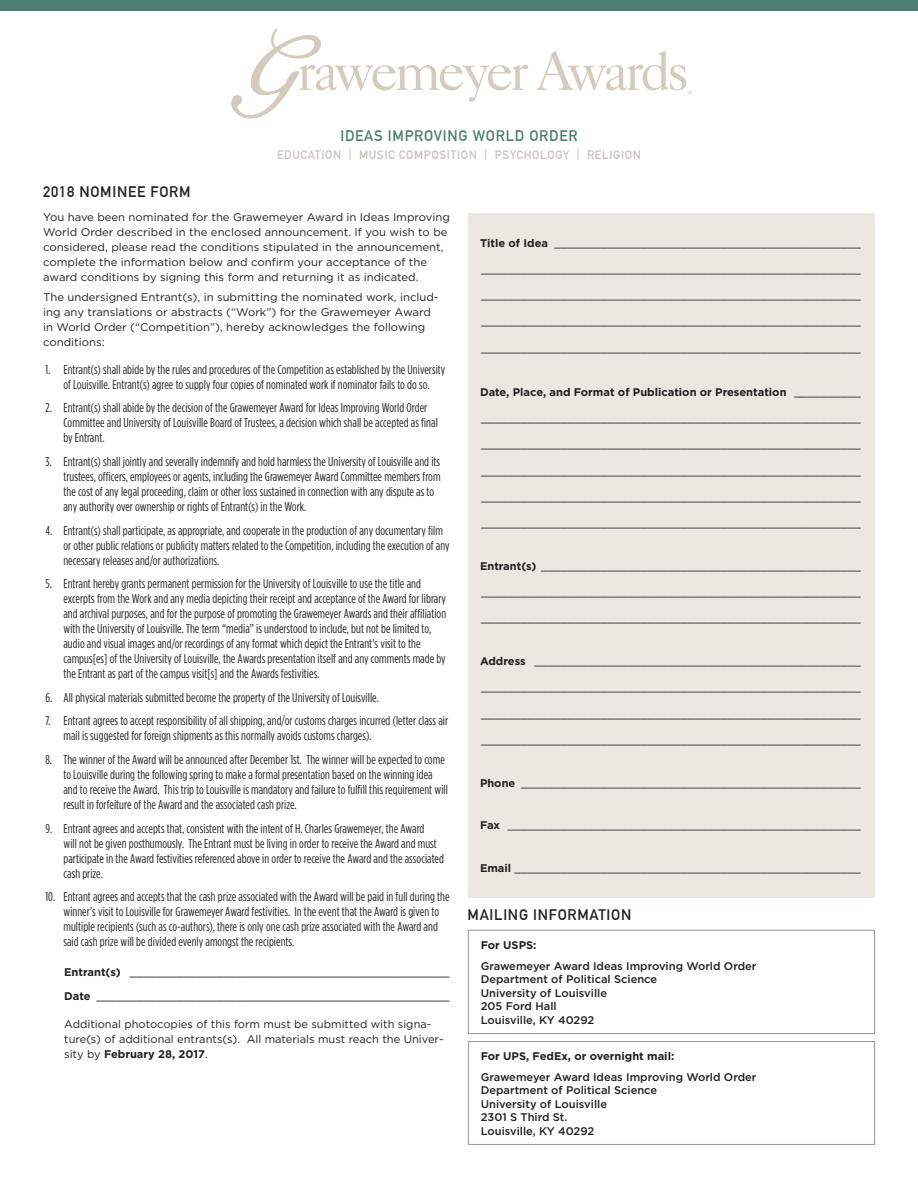
<style>
.page{position:relative;width:918px;height:1188px;background:#fff}
.page>*{position:absolute;margin:0;border:0;box-sizing:border-box;transform-origin:0 0}
.t1{font:700 15px "DIN Alternate";letter-spacing:.05em;color:#231f20}
.t2{font:700 15px "DIN Alternate";letter-spacing:.05em;color:#4e7e6f}
.t3{font:condensed 12.75px/15px "Gotham HTF";letter-spacing:.005em;color:#231f20}
.t4{font:700 12px "DIN Alternate";letter-spacing:.05em;color:#cac4bd}
.t5{font:700 11.1px/24px "Gotham HTF";color:#6c6d70}
.t6{font:11.1px/15px "Gotham HTF";color:#231f20}
.t7{font:500 11.1px/13.5px "Gotham HTF";color:#231f20}
.t8{font:700 11.1px "Gotham HTF";color:#231f20}
.s1{font-size:15.6px}
.s2{color:#231f20}
.s3{font-weight:700}
.s4{color:#6c6d70}
</style>
<div class="page">
<div style="left:468px;top:214px;width:407px;height:684px;background:#ece8e1"></div>
<svg style="left:537px;top:50px;width:155px;height:45px"></svg>
<svg style="left:231px;top:28px;width:297px;height:91px"></svg>
<div style="left:0;top:0;width:918px;height:11px;background:#4e7e6f"></div>
<div style="left:468px;top:930px;width:407px;height:104px;border:1px solid #939598"></div>
<div style="left:468px;top:1041px;width:407px;height:104px;border:1px solid #939598"></div>
<p class="t2" style="left:340px;top:124px;width:239px">IDEAS IMPROVING WORLD ORDER</p>
<p class="t4" style="left:277px;top:145px;width:365px">EDUCATION <span class="s1">|</span> MUSIC COMPOSITION <span class="s1">|</span> PSYCHOLOGY <span class="s1">|</span> RELIGION</p>
<p class="t1" style="left:43px;top:180px;width:149px">2018 NOMINEE FORM</p>
<p class="t6" style="left:43px;top:210px;width:408px">You have been nominated for the Grawemeyer Award in Ideas Improving World Order described in the enclosed announcement. If you wish to be considered, please read the conditions stipulated in the announcement, complete the information below and confirm your acceptance of the award conditions by signing this form and returning it as indicated.</p>
<p class="t6" style="left:43px;top:289px;width:397px">The undersigned Entrant(s), in submitting the nominated work, includ&shy;ing any translations or abstracts (“Work”) for the Grawemeyer Award in World Order (“Competition”), hereby acknowledges the following conditions:</p>
<p class="t3" style="left:45px;top:361px;width:401px;text-align:center">1. Entrant(s) shall abide by the rules and procedures of the Competition as established by the University of Louisville. Entrant(s) agree to supply four copies of nominated work if nominator fails to do so.</p>
<p class="t3" style="left:63px;top:400px;width:376px;text-indent:-18px">2. Entrant(s) shall abide by the decision of the Grawemeyer Award for Ideas Improving World Order<br>Committee and University of Louisville Board of Trustees, a decision which shall be accepted as final by Entrant.</p>
<p class="t3" style="left:63px;top:454px;width:379px;text-indent:-18px">3. Entrant(s) shall jointly and severally indemnify and hold harmless the University of Louisville and its trustees, officers, employees or agents, including the Grawemeyer Award Committee members from the cost of any legal proceeding, claim or other loss sustained in connection with any dispute as to any authority over ownership or rights of Entrant(s) in the Work.</p>
<p class="t3" style="left:63px;top:522px;width:388px;text-indent:-18px">4. Entrant(s) shall participate, as appropriate, and cooperate in the production of any documentary film or other public relations or publicity matters related to the Competition, including the execution of any necessary releases and/or authorizations.</p>
<p class="t3" style="left:63px;top:576px;width:384px;text-indent:-18px">5. Entrant hereby grants permanent permission for the University of Louisville to use the title and excerpts from the Work and any media depicting their receipt and acceptance of the Award for library and archival purposes, and for the purpose of promoting the Grawemeyer Awards and their affiliation with the University of Louisville. The term “media” is understood to include, but not be limited to, audio and visual images and/or recordings of any format which depict the Entrant’s visit to the campus[es] of the University of Louisville, the Awards presentation itself and any comments made by the Entrant as part of the campus visit[s] and the Awards festivities.</p>
<p class="t3" style="left:45px;top:690px;width:335px">6. All physical materials submitted become the property of the University of Louisville.</p>
<p class="t3" style="left:63px;top:713px;width:386px;text-indent:-18px">7. Entrant agrees to accept responsibility of all shipping, and/or customs charges incurred (letter class air mail is suggested for foreign shipments as this normally avoids customs charges).</p>
<p class="t3" style="left:63px;top:752px;width:386px;text-indent:-18px">8. The winner of the Award will be announced after December 1st. The winner will be expected to come to Louisville during the following spring to make a formal presentation based on the winning idea and to receive the Award. This trip to Louisville is mandatory and failure to fulfill this requirement will result in forfeiture of the Award and the associated cash prize.</p>
<p class="t3" style="left:63px;top:820px;width:382px;text-indent:-18px">9. Entrant agrees and accepts that, consistent with the intent of H. Charles Grawemeyer, the Award<br>will not be given posthumously. The Entrant must be living in order to receive the Award and must participate in the Award festivities referenced above in order to receive the Award and the associated cash prize.</p>
<p class="t3" style="left:63px;top:889px;width:388px;text-indent:-18px">10. Entrant agrees and accepts that the cash prize associated with the Award will be paid in full during the winner’s visit to Louisville for Grawemeyer Award festivities. In the event that the Award is given to multiple recipients (such as co-authors), there is only one cash prize associated with the Award and said cash prize will be divided evenly amongst the recipients.</p>
<p class="t5" style="left:64px;top:960px;width:387px"><span class="s2">Entrant(s)</span> ________________________________________________<br><span class="s2">Date</span> _____________________________________________________</p>
<p class="t6" style="left:64px;top:1017px;width:381px">Additional photocopies of this form must be submitted with signa&shy;ture(s) of additional entrants(s). All materials must reach the Univer&shy;sity by <span class="s3">February 28, 2017</span>.</p>
<p class="t5" style="left:480px;top:230px;width:382px"><span class="s2">Title of Idea</span> ______________________________________________</p>
<p class="t5" style="left:481px;top:257px;width:381px">_________________________________________________________</p>
<p class="t5" style="left:481px;top:283px;width:381px">_________________________________________________________</p>
<p class="t5" style="left:481px;top:309px;width:381px">_________________________________________________________</p>
<p class="t5" style="left:481px;top:335px;width:381px">_________________________________________________________</p>
<p class="t8" style="left:480px;top:386px;width:382px">Date, Place, and Format of Publication or Presentation <span class="s4">__________</span></p>
<p class="t5" style="left:481px;top:406px;width:381px">_________________________________________________________</p>
<p class="t5" style="left:481px;top:432px;width:381px">_________________________________________________________</p>
<p class="t5" style="left:481px;top:458px;width:381px">_________________________________________________________</p>
<p class="t5" style="left:481px;top:485px;width:381px">_________________________________________________________</p>
<p class="t5" style="left:481px;top:511px;width:381px">_________________________________________________________</p>
<p class="t5" style="left:480px;top:554px;width:382px"><span class="s2">Entrant(s)</span> ________________________________________________</p>
<p class="t5" style="left:481px;top:580px;width:381px">_________________________________________________________</p>
<p class="t5" style="left:481px;top:606px;width:381px">_________________________________________________________</p>
<p class="t5" style="left:480px;top:649px;width:382px"><span class="s2">Address</span> _________________________________________________</p>
<p class="t5" style="left:481px;top:675px;width:381px">_________________________________________________________</p>
<p class="t5" style="left:481px;top:701px;width:381px">_________________________________________________________</p>
<p class="t5" style="left:481px;top:728px;width:381px">_________________________________________________________</p>
<p class="t5" style="left:480px;top:770px;width:382px"><span class="s2">Phone</span> ___________________________________________________</p>
<p class="t5" style="left:480px;top:813px;width:382px"><span class="s2">Fax</span> _____________________________________________________</p>
<p class="t5" style="left:480px;top:856px;width:382px"><span class="s2">Email</span> ____________________________________________________</p>
<p class="t1" style="left:468px;top:903px;width:165px">MAILING INFORMATION</p>
<p class="t8" style="left:481px;top:939px;width:57px">For USPS:</p>
<p class="t7" style="left:481px;top:959px;width:277px">Grawemeyer Award Ideas Improving World Order<br>Department of Political Science<br>University of Louisville<br>205 Ford Hall<br>Louisville, KY 40292</p>
<p class="t8" style="left:481px;top:1050px;width:195px">For UPS, FedEx, or overnight mail:</p>
<p class="t7" style="left:481px;top:1070px;width:277px">Grawemeyer Award Ideas Improving World Order<br>Department of Political Science<br>University of Louisville<br>2301 S Third St.<br>Louisville, KY 40292</p>
</div>
